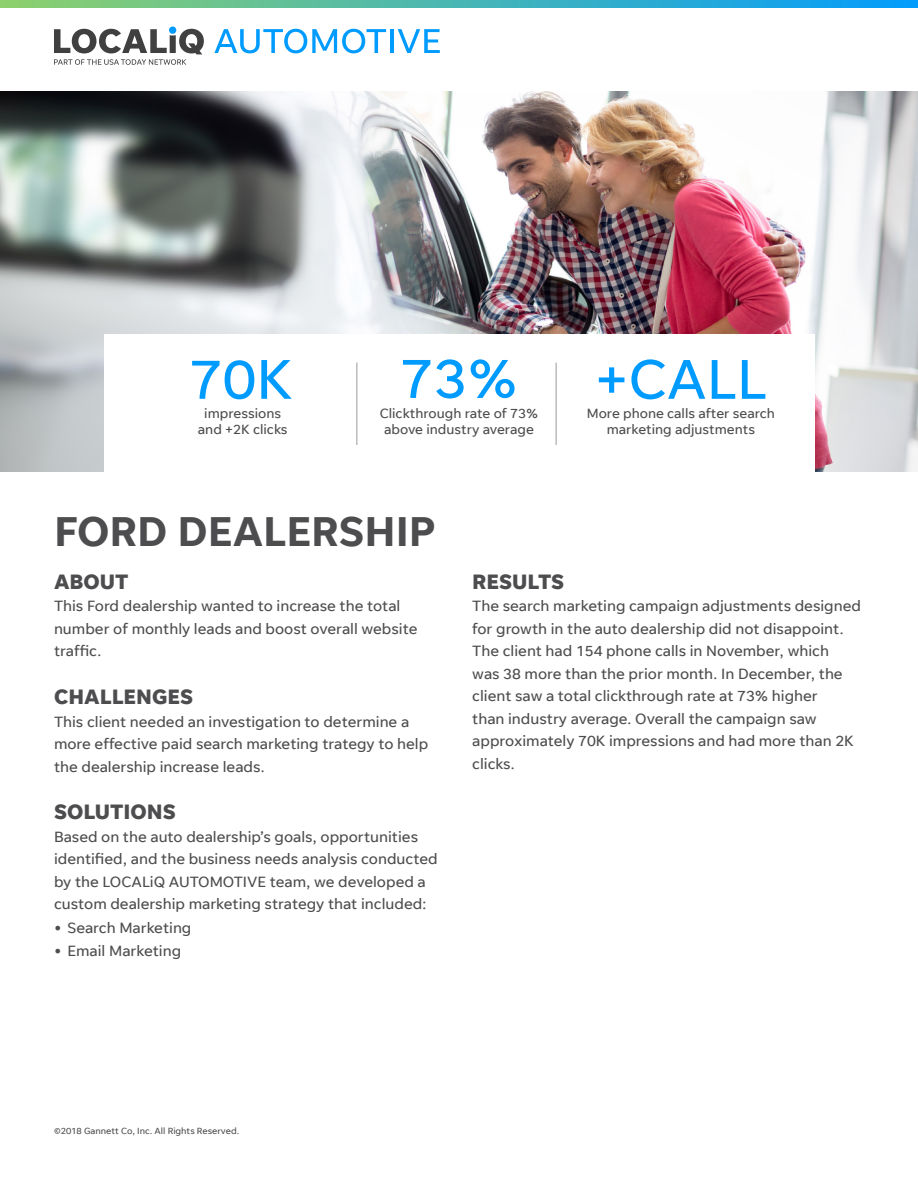
<style>
.page{position:relative;width:918px;height:1188px;background:#fff}
.page>*{position:absolute;margin:0;border:0;box-sizing:border-box;transform-origin:0 0}
.Page_1__Stats{font:57px "Unify Sans";color:#009bff}
.Page_1__Company_Name{font:600 42px "Unify Sans";color:#4d4d4f}
.Section_Heading{font:700 21px "Unify Sans";color:#4d4d4f}
.Section_Copy{font:15px/22.5px "Unify Sans";color:#4d4d4f}
.Page_1__Stat_Copy{font:13.5px/16.2px "Unify Sans";color:#4d4d4f;text-align:center}
.t1{font:9px "Unify Sans";color:#4d4d4f}
</style>
<div class="page">
<img style="left:0;top:91px;width:918px;height:381px">
<div style="left:104px;top:334px;width:710px;height:139px;background:#fff"></div>
<svg style="left:0;top:0;width:918px;height:8px;background:#47b6b4"></svg>
<svg style="left:214px;top:29px;width:172px;height:24px"></svg>
<hr style="left:390px;top:29px;width:4px;height:24px;background:#009bff">
<svg style="left:398px;top:29px;width:42px;height:24px"></svg>
<svg style="left:54px;top:27px;width:150px;height:38px"></svg>
<hr style="left:357px;top:363px;width:1px;height:82px;background:#999">
<hr style="left:556px;top:363px;width:1px;height:82px;background:#999">
<p class="Page_1__Stats" style="left:189px;top:348px;width:105px">70K</p>
<p class="Page_1__Stat_Copy" style="left:198px;top:406px;width:91px">impressions and +2K clicks</p>
<p class="Page_1__Stats" style="left:400px;top:347px;width:120px">73%</p>
<p class="Page_1__Stat_Copy" style="left:380px;top:406px;width:160px">Clickthrough rate of 73% above industry average</p>
<p class="Page_1__Stats" style="left:595px;top:348px;width:174px">+CALL</p>
<p class="Page_1__Stat_Copy" style="left:587px;top:406px;width:190px">More phone calls after search marketing adjustments</p>
<p class="Page_1__Company_Name" style="left:54px;top:509px;width:383px">FORD DEALERSHIP</p>
<p class="Section_Heading" style="left:54px;top:570px;width:76px">ABOUT</p>
<p class="Section_Copy" style="left:54px;top:595px;width:365px">This Ford dealership wanted to increase the total number of monthly leads and boost overall website traffic.</p>
<p class="Section_Heading" style="left:54px;top:685px;width:141px">CHALLENGES</p>
<p class="Section_Copy" style="left:54px;top:710px;width:376px">This client needed an investigation to determine a more effective paid search marketing trategy to help the dealership increase leads.</p>
<p class="Section_Heading" style="left:54px;top:800px;width:123px">SOLUTIONS</p>
<p class="Section_Copy" style="left:54px;top:826px;width:385px">Based on the auto dealership’s goals, opportunities identified, and the business needs analysis conducted by the LOCALiQ AUTOMOTIVE team, we developed a custom dealership marketing strategy that included:</p>
<p class="Section_Copy" style="left:54px;top:916px;width:139px">• Search Marketing</p>
<p class="Section_Copy" style="left:54px;top:940px;width:129px">• Email Marketing</p>
<p class="Section_Heading" style="left:472px;top:570px;width:93px">RESULTS</p>
<p class="Section_Copy" style="left:472px;top:595px;width:390px">The search marketing campaign adjustments designed for growth in the auto dealership did not disappoint.<br>The client had 154 phone calls in November, which<br>was 38 more than the prior month. In December, the client saw a total clickthrough rate at 73% higher<br>than industry average. Overall the campaign saw approximately 70K impressions and had more than 2K clicks.</p>
<p class="t1" style="left:54px;top:1126px;width:187px">©2018 Gannett Co, Inc. All Rights Reserved.</p>
</div>
